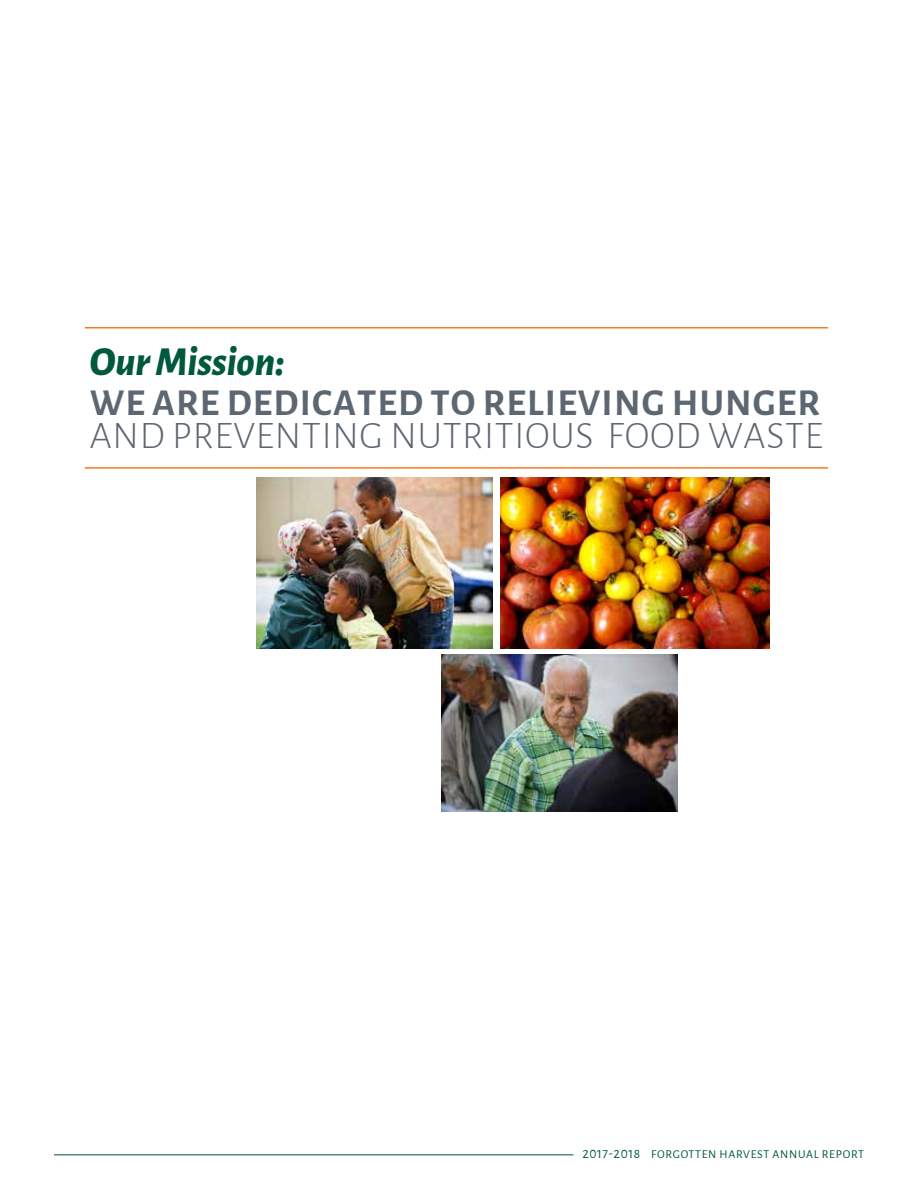
<style>
.page{position:relative;width:918px;height:1188px;background:#fff}
.page>*{position:absolute;margin:0;border:0;box-sizing:border-box;transform-origin:0 0}
.t1{font:italic 800 40.5px "Alegreya Sans";color:#00583d}
.t2{font:300 39px "Alegreya Sans";letter-spacing:.02em;color:#5d6771}
.t3{font:700 38.25px "Alegreya Sans";letter-spacing:.03em;color:#5d6771}
.t4{font:12px "Alegreya Sans";letter-spacing:.06em;color:#00583d}
.s1{font-size:13.5px}
</style>
<div class="page">
<hr style="left:54px;top:1154px;width:519px;height:1px;background:#00583d">
<hr style="left:85px;top:467px;width:743px;height:2px;background:#f47b20">
<hr style="left:85px;top:327px;width:743px;height:2px;background:#f47b20">
<img style="left:500px;top:477px;width:269px;height:171px">
<img style="left:256px;top:477px;width:236px;height:171px">
<img style="left:442px;top:655px;width:235px;height:156px">
<h1 class="t1" style="left:89px;top:332px;width:197px">Our Mission:</h1>
<h3 class="t3" style="left:90px;top:375px;width:732px">WE ARE DEDICATED TO RELIEVING HUNGER</h3>
<h2 class="t2" style="left:90px;top:410px;width:735px">AND PREVENTING NUTRITIOUS FOOD WASTE</h2>
<p class="t4" style="left:582px;top:1146px;width:283px"><span class="s1">2017-2018</span> FORGOTTEN HARVEST ANNUAL REPORT</p>
</div>
